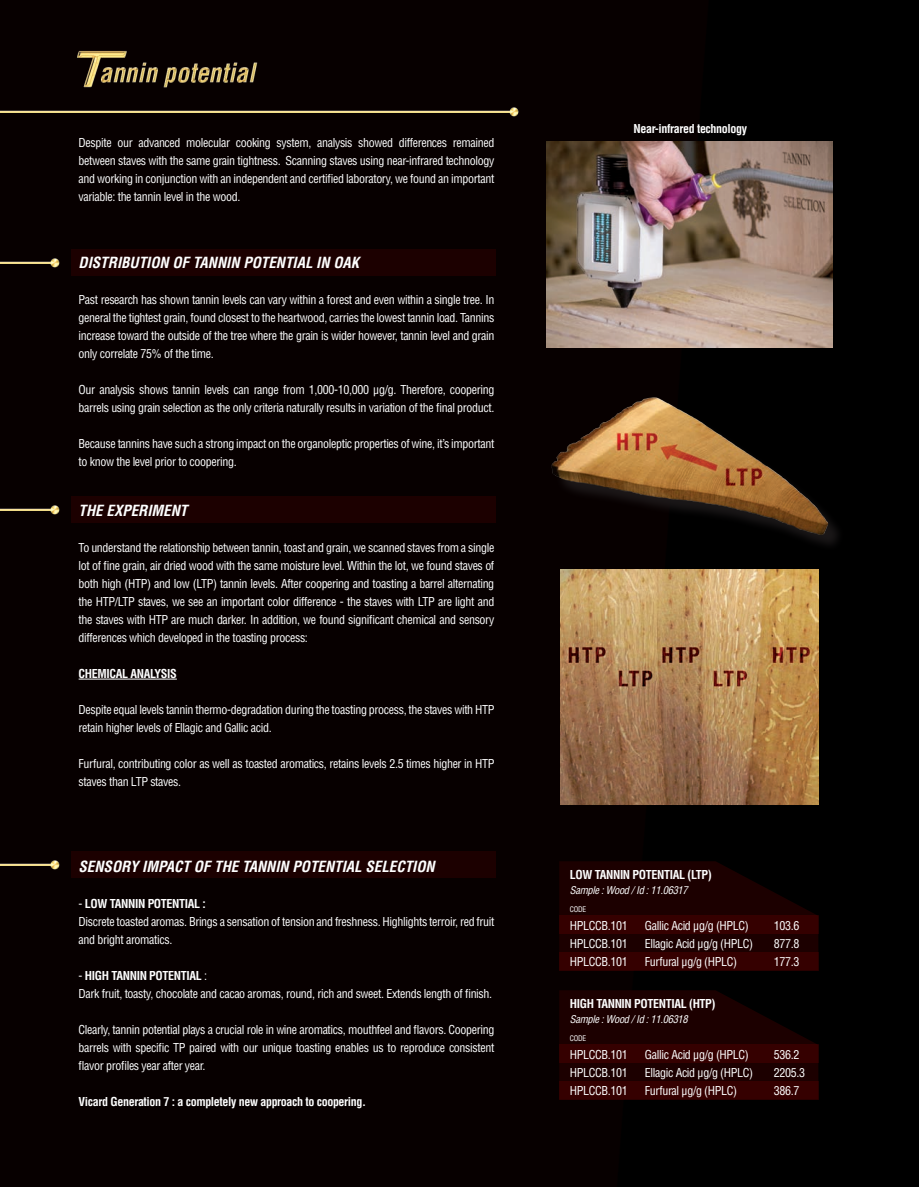
<style>
.page{position:relative;width:919px;height:1187px;background:#fff}
.page>*{position:absolute;margin:0;border:0;box-sizing:border-box;transform-origin:0 0}
.t1{font:italic 700 condensed 15px "Helvetica LT Std";color:#fff}
.t2{font:condensed 12px/18px "Helvetica LT Std";letter-spacing:-.03em;color:#fff}
.t3{font:700 condensed 12px "Helvetica LT Std";letter-spacing:-.03em;color:#fff}
.t4{font:italic condensed 10.5px "Helvetica LT Std";letter-spacing:-.03em;color:#fff}
.t5{font:condensed 7.5px "Helvetica LT Std";letter-spacing:-.03em;color:#fff}
.s1{font-weight:700}
</style>
<div class="page">
<div style="left:0;top:0;width:918px;height:1186px;background:#070000"></div>
<img style="left:560px;top:569px;width:258px;height:235px">
<div style="left:555px;top:400px;width:290px;height:151px;background:#000"></div>
<img style="left:552px;top:397px;width:276px;height:137px">
<img style="left:53px;top:35px;width:540px;height:76px">
<img style="left:0;top:93px;width:530px;height:36px">
<img style="left:0;top:244px;width:71px;height:36px">
<img style="left:0;top:491px;width:71px;height:36px">
<img style="left:0;top:846px;width:71px;height:36px">
<div style="left:71px;top:249px;width:424px;height:27px;background:#1c0000"></div>
<div style="left:71px;top:496px;width:424px;height:27px;background:#1c0000"></div>
<div style="left:71px;top:851px;width:424px;height:27px;background:#1c0000"></div>
<svg style="left:559px;top:861px;width:259px;height:90px"></svg>
<svg style="left:559px;top:990px;width:259px;height:90px"></svg>
<hr style="left:79px;top:678px;width:98px;height:1px;background:#fff">
<div style="left:559px;top:951px;width:259px;height:19px;background:#350000"></div>
<div style="left:559px;top:1080px;width:259px;height:19px;background:#350000"></div>
<div style="left:559px;top:915px;width:259px;height:19px;background:#350000"></div>
<div style="left:559px;top:1044px;width:259px;height:19px;background:#350000"></div>
<img style="left:546px;top:142px;width:286px;height:205px">
<p class="t2" style="left:79px;top:133px;width:417px;text-align:justify">Despite our advanced molecular cooking system, analysis showed differences remained between staves with the same grain tightness. Scanning staves using near-infrared technology and working in conjunction with an independent and certified laboratory, we found an important variable: the tannin level in the wood.</p>
<p class="t1" style="left:79px;top:253px;width:282px">DISTRIBUTION OF TANNIN POTENTIAL IN OAK</p>
<p class="t2" style="left:79px;top:291px;width:417px;text-align:justify">Past research has shown tannin levels can vary within a forest and even within a single tree. In general the tightest grain, found closest to the heartwood, carries the lowest tannin load. Tannins increase toward the outside of the tree where the grain is wider however, tannin level and grain only correlate 75% of the time.</p>
<p class="t2" style="left:79px;top:381px;width:417px">Our analysis shows tannin levels can range from 1,000-10,000 µg/g. Therefore, coopering barrels using grain selection as the only criteria naturally results in variation of the final product.</p>
<p class="t2" style="left:79px;top:435px;width:417px">Because tannins have such a strong impact on the organoleptic properties of wine, it’s important to know the level prior to coopering.</p>
<p class="t1" style="left:79px;top:501px;width:110px">THE EXPERIMENT</p>
<p class="t2" style="left:79px;top:538px;width:417px;text-align:justify">To understand the relationship between tannin, toast and grain, we scanned staves from a single lot of fine grain, air dried wood with the same moisture level. Within the lot, we found staves of both high (HTP) and low (LTP) tannin levels. After coopering and toasting a barrel alternating the HTP/LTP staves, we see an important color difference - the staves with LTP are light and the staves with HTP are much darker. In addition, we found significant chemical and sensory differences which developed in the toasting process:</p>
<p class="t3" style="left:79px;top:666px;width:100px">CHEMICAL ANALYSIS</p>
<p class="t2" style="left:79px;top:700px;width:417px">Despite equal levels tannin thermo-degradation during the toasting process, the staves with HTP retain higher levels of Ellagic and Gallic acid.</p>
<p class="t2" style="left:79px;top:754px;width:417px">Furfural, contributing color as well as toasted aromatics, retains levels 2.5 times higher in HTP staves than LTP staves.</p>
<p class="t1" style="left:79px;top:856px;width:357px">SENSORY IMPACT OF THE TANNIN POTENTIAL SELECTION</p>
<p class="t2" style="left:79px;top:894px;width:417px">- <span class="s1">LOW TANNIN POTENTIAL :<br></span>Discrete toasted aromas. Brings a sensation of tension and freshness. Highlights terroir, red fruit and bright aromatics.</p>
<p class="t2" style="left:79px;top:966px;width:415px">- <span class="s1">HIGH TANNIN POTENTIAL</span> :<br>Dark fruit, toasty, chocolate and cacao aromas, round, rich and sweet. Extends length of finish.</p>
<p class="t2" style="left:79px;top:1020px;width:417px;text-align:justify">Clearly, tannin potential plays a crucial role in wine aromatics, mouthfeel and flavors. Coopering barrels with specific TP paired with our unique toasting enables us to reproduce consistent flavor profiles year after year.</p>
<p class="t3" style="left:79px;top:1093px;width:289px">Vicard Generation 7 : a completely new approach to coopering.</p>
<p class="t3" style="left:633px;top:121px;width:115px">Near-infrared technology</p>
<p class="t3" style="left:570px;top:867px;width:143px">LOW TANNIN POTENTIAL (LTP)</p>
<p class="t4" style="left:570px;top:883px;width:119px">Sample : Wood / Id : 11.06317</p>
<p class="t5" style="left:570px;top:904px;width:18px">CODE</p>
<p class="t2" style="left:570px;top:916px;width:59px">HPLCCB.101</p>
<p class="t2" style="left:645px;top:916px;width:105px">Gallic Acid µg/g (HPLC)</p>
<p class="t2" style="left:774px;top:916px;width:27px">103.6</p>
<p class="t2" style="left:570px;top:934px;width:59px">HPLCCB.101</p>
<p class="t2" style="left:645px;top:934px;width:110px">Ellagic Acid µg/g (HPLC)</p>
<p class="t2" style="left:774px;top:934px;width:27px">877.8</p>
<p class="t2" style="left:570px;top:952px;width:59px">HPLCCB.101</p>
<p class="t2" style="left:645px;top:952px;width:94px">Furfural µg/g (HPLC)</p>
<p class="t2" style="left:774px;top:952px;width:27px">177.3</p>
<p class="t3" style="left:570px;top:996px;width:147px">HIGH TANNIN POTENTIAL (HTP)</p>
<p class="t4" style="left:570px;top:1012px;width:119px">Sample : Wood / Id : 11.06318</p>
<p class="t5" style="left:570px;top:1033px;width:18px">CODE</p>
<p class="t2" style="left:570px;top:1045px;width:59px">HPLCCB.101</p>
<p class="t2" style="left:645px;top:1045px;width:105px">Gallic Acid µg/g (HPLC)</p>
<p class="t2" style="left:774px;top:1045px;width:27px">536.2</p>
<p class="t2" style="left:570px;top:1063px;width:59px">HPLCCB.101</p>
<p class="t2" style="left:645px;top:1063px;width:110px">Ellagic Acid µg/g (HPLC)</p>
<p class="t2" style="left:774px;top:1063px;width:33px">2205.3</p>
<p class="t2" style="left:570px;top:1081px;width:59px">HPLCCB.101</p>
<p class="t2" style="left:645px;top:1081px;width:94px">Furfural µg/g (HPLC)</p>
<p class="t2" style="left:774px;top:1081px;width:27px">386.7</p>
</div>
